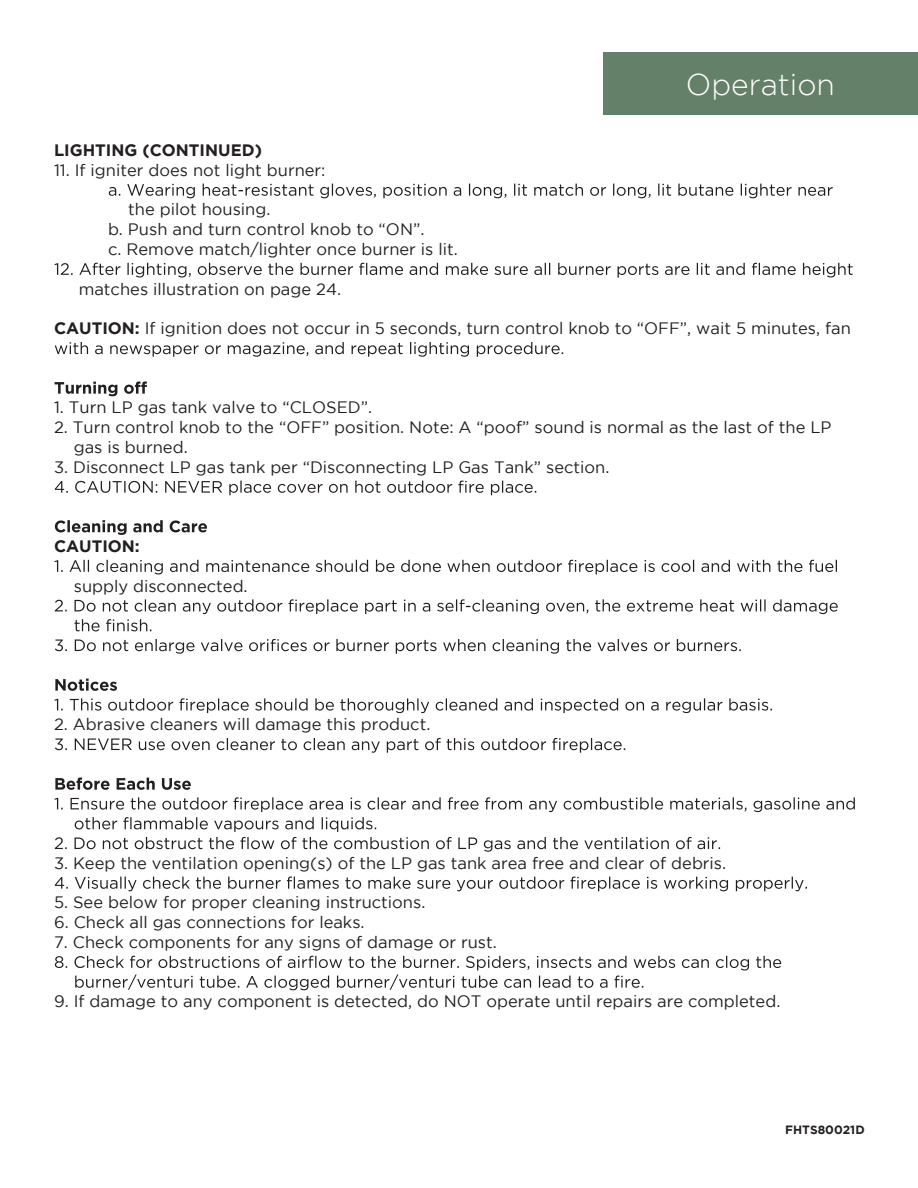
<style>
.page{position:relative;width:918px;height:1188px;background:#fff}
.page>*{position:absolute;margin:0;border:0;box-sizing:border-box;transform-origin:0 0}
.t1{font:300 30px "Gotham";color:#fff}
.t2{font:16.5px/19.8px "Gotham";color:#231f20}
.t3{font:700 16.5px "Gotham";color:#231f20}
.t4{font:700 12px "Gotham";color:#231f20}
.s1{font-weight:700}
</style>
<div class="page">
<div style="left:603px;top:53px;width:315px;height:62px;background:#658068"></div>
<svg style="left:109px;top:184px;width:724px;height:14px"></svg>
<svg style="left:54px;top:263px;width:799px;height:15px"></svg>
<svg style="left:55px;top:342px;width:508px;height:15px"></svg>
<svg style="left:55px;top:381px;width:92px;height:15px"></svg>
<svg style="left:55px;top:481px;width:481px;height:14px"></svg>
<svg style="left:55px;top:520px;width:152px;height:15px"></svg>
<svg style="left:54px;top:560px;width:783px;height:15px"></svg>
<svg style="left:55px;top:599px;width:783px;height:32px"></svg>
<svg style="left:55px;top:639px;width:504px;height:15px"></svg>
<svg style="left:566px;top:639px;width:175px;height:12px"></svg>
<svg style="left:55px;top:679px;width:62px;height:12px"></svg>
<svg style="left:54px;top:698px;width:718px;height:15px"></svg>
<svg style="left:55px;top:738px;width:570px;height:15px"></svg>
<svg style="left:55px;top:777px;width:136px;height:13px"></svg>
<svg style="left:54px;top:797px;width:801px;height:55px"></svg>
<svg style="left:55px;top:877px;width:752px;height:14px"></svg>
<svg style="left:55px;top:956px;width:726px;height:34px"></svg>
<h1 class="t1" style="left:686px;top:68px;width:151px">Operation</h1>
<p class="t3" style="left:54px;top:141px;width:210px">LIGHTING (CONTINUED)</p>
<p class="t2" style="left:54px;top:160px;width:273px">11. If igniter does not light burner:</p>
<p class="t2" style="left:108px;top:199px;width:351px;text-indent:20px">the pilot housing.<br>b. Push and turn control knob to “ON”.<br>c. Remove match/lighter once burner is lit.</p>
<p class="t2" style="left:79px;top:279px;width:264px">matches illustration on page 24.</p>
<p class="t2" style="left:54px;top:318px;width:798px"><span class="s1">CAUTION:</span> If ignition does not occur in 5 seconds, turn control knob to “OFF”, wait 5 minutes, fan</p>
<p class="t2" style="left:54px;top:397px;width:320px">1. Turn LP gas tank valve to “CLOSED”.</p>
<p class="t2" style="left:74px;top:417px;width:759px;text-indent:-20px">2. Turn control knob to the “OFF” position. Note: A “poof” sound is normal as the last of the LP gas is burned.</p>
<p class="t2" style="left:54px;top:457px;width:557px">3. Disconnect LP gas tank per “Disconnecting LP Gas Tank” section.</p>
<p class="t3" style="left:54px;top:537px;width:87px">CAUTION:</p>
<p class="t2" style="left:74px;top:576px;width:175px">supply disconnected.</p>
<p class="t2" style="left:54px;top:714px;width:378px">2. Abrasive cleaners will damage this product.</p>
<p class="t2" style="left:54px;top:853px;width:674px">3. Keep the ventilation opening(s) of the LP gas tank area free and clear of debris.</p>
<p class="t2" style="left:54px;top:892px;width:373px">5. See below for proper cleaning instructions.</p>
<p class="t2" style="left:54px;top:912px;width:312px">6. Check all gas connections for leaks.</p>
<p class="t2" style="left:54px;top:932px;width:444px">7. Check components for any signs of damage or rust.</p>
<p class="t2" style="left:54px;top:991px;width:728px">9. If damage to any component is detected, do NOT operate until repairs are completed.</p>
<p class="t4" style="left:785px;top:1123px;width:81px">FHTS80021D</p>
</div>
